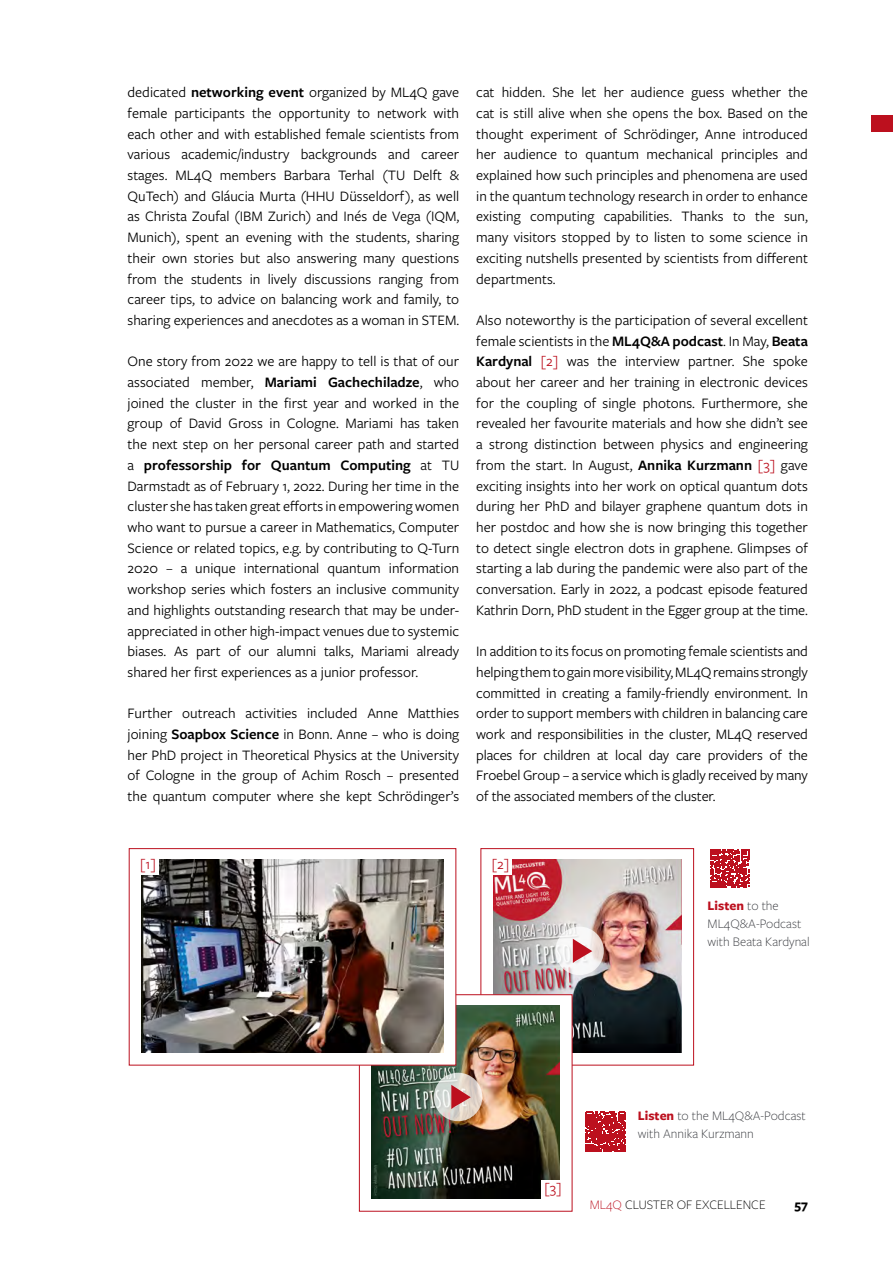
<style>
.page{position:relative;width:893px;height:1263px;background:#fff}
.page>*{position:absolute;margin:0;border:0;box-sizing:border-box;transform-origin:0 0}
.t1{font:15px/20.7px "Freight Sans Pro";color:#000;text-align:justify}
.t2{font:15px "Freight Sans Pro";color:#bc101e}
.t3{font:300 13.5px/18px "Freight Sans Pro";color:#33353a}
.t4{font:300 13.5px "Freight Sans Pro";color:#000}
.t5{font:700 13.5px "Freight Sans Pro";color:#000}
.s1{font-weight:600}
.s2{color:#bc101e}
.s3{font-weight:700;color:#bc101e}
</style>
<div class="page">
<div style="left:872px;top:116px;width:21px;height:16px;background:#bc101e"></div>
<svg style="left:710px;top:849px;width:39px;height:39px"></svg>
<svg style="left:586px;top:1112px;width:39px;height:39px;background:#c32935"></svg>
<div style="left:480px;top:848px;width:214px;height:217px;background:#fff;border:1px solid #bc101e"></div>
<img style="left:493px;top:859px;width:188px;height:194px">
<div style="left:488px;top:857px;width:24px;height:18px;background:#fff"></div>
<svg style="left:555px;top:926px;width:49px;height:49px"></svg>
<svg style="left:573px;top:939px;width:19px;height:24px"></svg>
<div style="left:359px;top:994px;width:213px;height:217px;background:#fff;border:1px solid #bc101e"></div>
<img style="left:372px;top:1005px;width:188px;height:194px">
<svg style="left:434px;top:1073px;width:48px;height:48px"></svg>
<svg style="left:451px;top:1085px;width:20px;height:24px"></svg>
<div style="left:129px;top:848px;width:327px;height:217px;background:#fff;border:1px solid #bc101e"></div>
<img style="left:142px;top:859px;width:301px;height:194px">
<div style="left:136px;top:857px;width:23px;height:18px;background:#fff"></div>
<div style="left:541px;top:1180px;width:23px;height:19px;background:#fff"></div>
<p class="t1" style="left:128px;top:81px;width:333px">dedicated <span class="s1">networking event</span> organized by ML4Q gave female participants the opportunity to network with each other and with established female scientists from various academic/industry backgrounds and career stages. ML4Q members Barbara Terhal (TU Delft &amp; QuTech) and Gláucia Murta (HHU Düsseldorf), as well as Christa Zoufal (IBM Zurich) and Inés de Vega (IQM, Munich), spent an evening with the students, sharing their own stories but also answering many questions from the students in lively discussions ranging from career tips, to advice on balancing work and family, to sharing experiences and anecdotes as a woman in STEM.</p>
<p class="t1" style="left:128px;top:350px;width:333px">One story from 2022 we are happy to tell is that of our associated member, <span class="s1">Mariami Gachechiladze</span>, who joined the cluster in the first year and worked in the group of David Gross in Cologne. Mariami has taken the next step on her personal career path and started a <span class="s1">professorship for Quantum Computing</span> at TU Darmstadt as of February 1, 2022. During her time in the cluster she has taken great efforts in empowering women who want to pursue a career in Mathematics, Computer Science or related topics, e.g. by contributing to Q-Turn 2020 – a unique international quantum information workshop series which fosters an inclusive community and highlights outstanding research that may be under&shy;appreciated in other high-impact venues due to systemic biases. As part of our alumni talks, Mariami already shared her first experiences as a junior professor.</p>
<p class="t1" style="left:128px;top:702px;width:333px">Further outreach activities included Anne Matthies joining <span class="s1">Soapbox Science</span> in Bonn. Anne – who is doing her PhD project in Theoretical Physics at the University of Cologne in the group of Achim Rosch – presented the quantum computer where she kept Schrödinger’s</p>
<p class="t1" style="left:476px;top:81px;width:333px">cat hidden. She let her audience guess whether the cat is still alive when she opens the box. Based on the thought experiment of Schrödinger, Anne introduced her audience to quantum mechanical principles and explained how such principles and phenomena are used in the quantum technology research in order to enhance existing computing capabilities. Thanks to the sun, many visitors stopped by to listen to some science in exciting nutshells presented by scientists from different departments.</p>
<p class="t1" style="left:476px;top:309px;width:333px">Also noteworthy is the participation of several excellent female scientists in the <span class="s1">ML4Q&amp;A podcast</span>. In May, <span class="s1">Beata Kardynal</span> <span class="s2">[2]</span> was the interview partner. She spoke about her career and her training in electronic devices for the coupling of single photons. Furthermore, she revealed her favourite materials and how she didn’t see a strong distinction between physics and engineering from the start. In August, <span class="s1">Annika Kurzmann</span> <span class="s2">[3]</span> gave exciting insights into her work on optical quantum dots during her PhD and bilayer graphene quantum dots in her postdoc and how she is now bringing this together to detect single electron dots in graphene. Glimpses of starting a lab during the pandemic were also part of the conversation. Early in 2022, a podcast episode featured Kathrin Dorn, PhD student in the Egger group at the time.</p>
<p class="t1" style="left:476px;top:640px;width:333px">In addition to its focus on promoting female scientists and helping them to gain more visibility, ML4Q remains strongly committed in creating a family-friendly environment. In order to support members with children in balancing care work and responsibilities in the cluster, ML4Q reserved places for children at local day care providers of the Froebel Group – a service which is gladly received by many of the associated members of the cluster.</p>
<p class="t2" style="left:140px;top:854px;width:18px">[1]</p>
<p class="t2" style="left:491px;top:854px;width:20px">[2]</p>
<p class="t3" style="left:708px;top:896px;width:103px"><span class="s3">Listen</span> to the<br>ML4Q&amp;A-Podcast with Beata Kardynal</p>
<p class="t2" style="left:544px;top:1178px;width:19px">[3]</p>
<p class="t3" style="left:638px;top:1105px;width:169px"><span class="s3">Listen</span> to the ML4Q&amp;A-Podcast with Annika Kurzmann</p>
<p class="t4" style="left:590px;top:1196px;width:177px"><span class="s2">ML4Q</span> CLUSTER OF EXCELLENCE</p>
<p class="t5" style="left:794px;top:1195px;width:15px">57</p>
</div>
